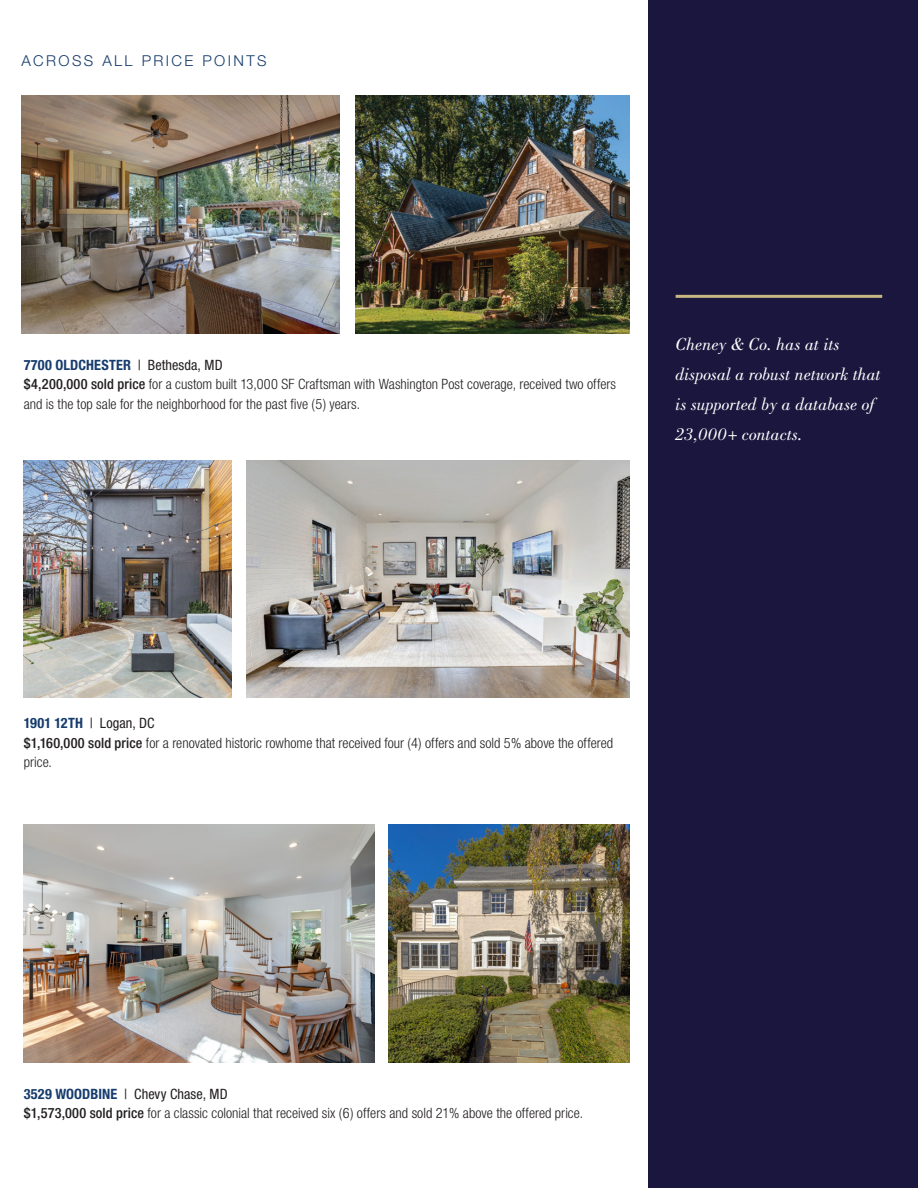
<style>
.page{position:relative;width:918px;height:1188px;background:#fff}
.page>*{position:absolute;margin:0;border:0;box-sizing:border-box;transform-origin:0 0}
.t1{font:italic 18px/30px "Bodoni";letter-spacing:-.005em;color:#fff}
.t2{font:300 15px "Helvetica Neue";letter-spacing:.16em;color:#163c6d}
.t3{font:300 condensed 14.25px/19.5px "Helvetica Neue";color:#231f20}
.t4{font:condensed 14.25px "Helvetica Neue";letter-spacing:.01em;color:#231f20}
.t5{font:700 condensed 14.25px "Helvetica Neue";letter-spacing:.01em;color:#163c6d}
.s1{font-weight:400;color:#231f20}
.s2{font-weight:500}
.s3{font-weight:700;color:#163c6d}
</style>
<div class="page">
<img style="left:21px;top:96px;width:318px;height:237px">
<img style="left:356px;top:96px;width:273px;height:237px">
<div style="left:648px;top:0;width:270px;height:1188px;background:#1a163e"></div>
<hr style="left:676px;top:295px;width:206px;height:3px;background:#c7b782">
<img style="left:247px;top:460px;width:382px;height:238px">
<img style="left:24px;top:825px;width:351px;height:237px">
<img style="left:24px;top:460px;width:208px;height:238px">
<img style="left:389px;top:825px;width:240px;height:237px">
<p class="t2" style="left:21px;top:51px;width:247px">ACROSS ALL PRICE POINTS</p>
<p class="t5" style="left:24px;top:356px;width:200px">7700 OLDCHESTER <span class="s1">| Bethesda, MD</span></p>
<p class="t3" style="left:24px;top:375px;width:594px"><span class="s2">$4,200,000 sold price</span> for a custom built 13,000 SF Craftsman with Washington Post coverage, received two offers and is the top sale for the neighborhood for the past five (5) years.</p>
<p class="t1" style="left:676px;top:329px;width:207px">Cheney &amp; Co. has at its disposal a robust network that is supported by a database of<br>23,000+ contacts.</p>
<p class="t4" style="left:24px;top:715px;width:132px"><span class="s3">1901 12TH</span> | Logan, DC</p>
<p class="t3" style="left:24px;top:733px;width:591px"><span class="s2">$1,160,000 sold price</span> for a renovated historic rowhome that received four (4) offers and sold 5% above the offered price.</p>
<p class="t4" style="left:24px;top:1086px;width:205px"><span class="s3">3529 WOODBINE</span> | Chevy Chase, MD</p>
<p class="t3" style="left:24px;top:1104px;width:561px"><span class="s2">$1,573,000 sold price</span> for a classic colonial that received six (6) offers and sold 21% above the offered price.</p>
</div>
